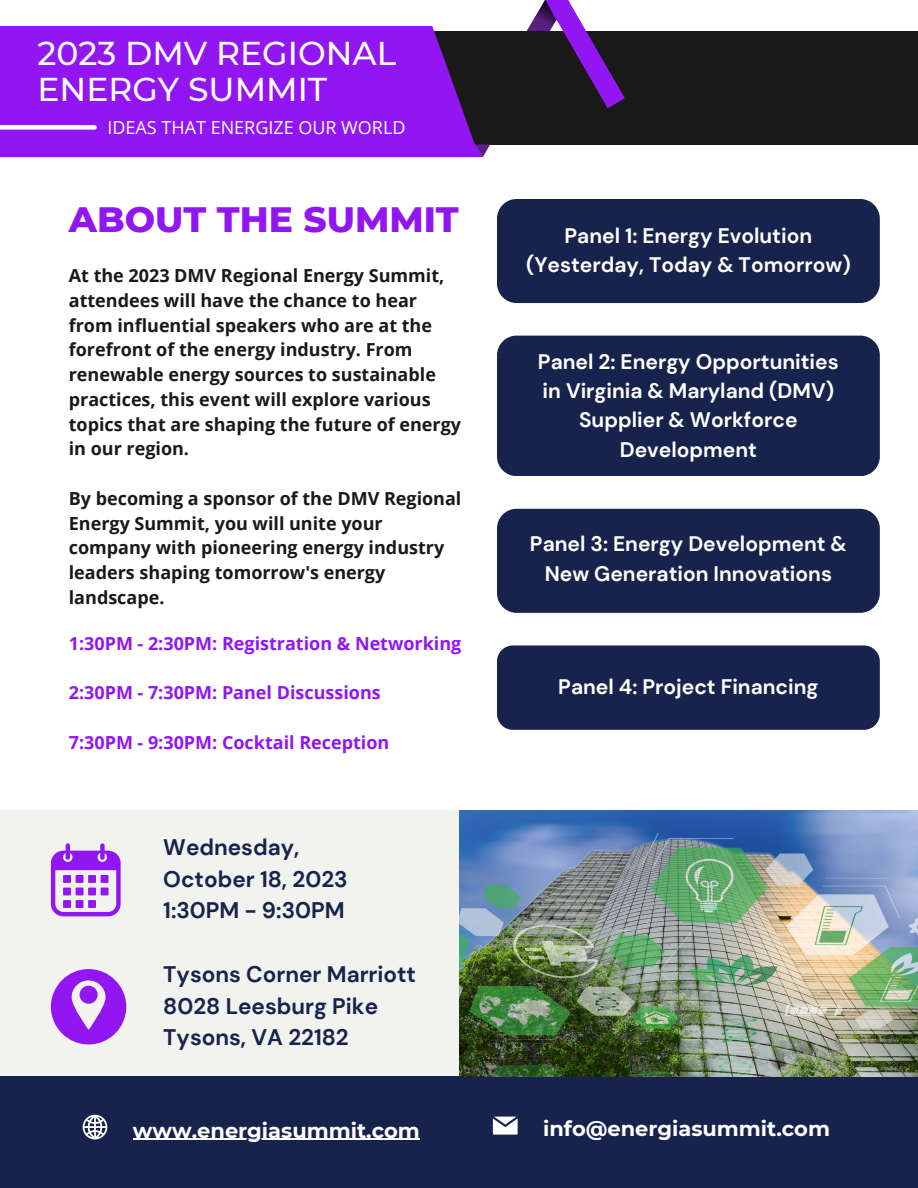
<style>
.page{position:relative;width:918px;height:1188px;background:#fff}
.page>*{position:absolute;margin:0;border:0;box-sizing:border-box;transform-origin:0 0}
.t1{font:800 36px "Montserrat";color:#9116f1}
.t2{font:500 33px/36px "Montserrat";color:#fff}
.t3{font:700 22.5px "DM Sans";color:#17234c}
.t4{font:700 21px/29.2px "DM Sans";color:#fff;text-align:center}
.t5{font:700 21px "Montserrat";color:#fff}
.t6{font:700 18px/24.8px "Open Sans";color:#191919}
.t7{font:700 18px "Open Sans";color:#9116f1}
.t8{font:18px "Open Sans";color:#fff}
</style>
<div class="page">
<div style="left:411px;top:31px;width:507px;height:113px;background:#191919"></div>
<svg style="left:479px;top:0;width:146px;height:157px"></svg>
<div style="left:0;top:26px;width:479px;height:131px;background:#9116f1"></div>
<div style="left:497px;top:199px;width:383px;height:104px;background:#17234c;border-radius:20px"></div>
<div style="left:0;top:1076px;width:918px;height:112px;background:#17234c"></div>
<div style="left:497px;top:336px;width:383px;height:140px;background:#17234c;border-radius:20px"></div>
<div style="left:0;top:125px;width:95px;height:5px;background:#fff"></div>
<div style="left:0;top:811px;width:459px;height:265px;background:#f2f3ee"></div>
<img style="left:459px;top:811px;width:459px;height:265px">
<svg style="left:51px;top:969px;width:75px;height:75px"></svg>
<svg style="left:51px;top:843px;width:70px;height:73px"></svg>
<div style="left:63px;top:875px;width:8px;height:8px;background:#9116f1"></div>
<div style="left:63px;top:888px;width:8px;height:7px;background:#9116f1"></div>
<div style="left:63px;top:900px;width:8px;height:8px;background:#9116f1"></div>
<div style="left:76px;top:875px;width:7px;height:8px;background:#9116f1"></div>
<div style="left:76px;top:888px;width:7px;height:7px;background:#9116f1"></div>
<div style="left:76px;top:900px;width:7px;height:8px;background:#9116f1"></div>
<div style="left:88px;top:875px;width:8px;height:8px;background:#9116f1"></div>
<div style="left:88px;top:888px;width:8px;height:7px;background:#9116f1"></div>
<div style="left:88px;top:900px;width:8px;height:8px;background:#9116f1"></div>
<div style="left:101px;top:875px;width:8px;height:8px;background:#9116f1"></div>
<div style="left:101px;top:888px;width:8px;height:7px;background:#9116f1"></div>
<div style="left:497px;top:509px;width:383px;height:104px;background:#17234c;border-radius:20px"></div>
<svg style="left:83px;top:1115px;width:24px;height:24px"></svg>
<svg style="left:493px;top:1117px;width:25px;height:18px"></svg>
<hr style="left:133px;top:1139px;width:287px;height:1px;background:#fff">
<div style="left:497px;top:645px;width:383px;height:85px;background:#17234c;border-radius:16px"></div>
<p class="t2" style="left:37px;top:35px;width:360px">2023 DMV REGIONAL<br>ENERGY SUMMIT</p>
<p class="t8" style="left:107px;top:115px;width:300px">IDEAS THAT ENERGIZE OUR WORLD</p>
<p class="t1" style="left:69px;top:197px;width:391px">ABOUT THE SUMMIT</p>
<p class="t6" style="left:69px;top:263px;width:394px">At the 2023 DMV Regional Energy Summit, attendees will have the chance to hear from influential speakers who are at the forefront of the energy industry. From renewable energy sources to sustainable practices, this event will explore various topics that are shaping the future of energy in our region.</p>
<p class="t6" style="left:69px;top:485px;width:394px">By becoming a sponsor of the DMV Regional<br>Energy Summit, you will unite your company with pioneering energy industry leaders shaping tomorrow's energy landscape.</p>
<p class="t7" style="left:69px;top:631px;width:394px">1:30PM - 2:30PM: Registration &amp; Networking</p>
<p class="t7" style="left:69px;top:680px;width:314px">2:30PM - 7:30PM: Panel Discussions</p>
<p class="t7" style="left:69px;top:730px;width:322px">7:30PM - 9:30PM: Cocktail Reception</p>
<p class="t3" style="left:163px;top:833px;width:138px">Wednesday,</p>
<p class="t3" style="left:163px;top:864px;width:186px">October 18, 2023</p>
<p class="t3" style="left:163px;top:896px;width:183px">1:30PM - 9:30PM</p>
<p class="t3" style="left:163px;top:960px;width:254px">Tysons Corner Marriott</p>
<p class="t3" style="left:163px;top:991px;width:216px">8028 Leesburg Pike</p>
<p class="t3" style="left:163px;top:1023px;width:187px">Tysons, VA 22182</p>
<p class="t4" style="left:526px;top:221px;width:326px">Panel 1: Energy Evolution (Yesterday, Today &amp; Tomorrow)</p>
<p class="t4" style="left:538px;top:347px;width:302px">Panel 2: Energy Opportunities in Virginia &amp; Maryland (DMV)<br>Supplier &amp; Workforce<br>Development</p>
<p class="t4" style="left:530px;top:530px;width:318px">Panel 3: Energy Development &amp;<br>New Generation Innovations</p>
<p class="t4" style="left:558px;top:673px;width:262px">Panel 4: Project Financing</p>
<p class="t5" style="left:133px;top:1117px;width:288px">www.energiasummit.com</p>
<p class="t5" style="left:543px;top:1116px;width:288px">info@energiasummit.com</p>
</div>
